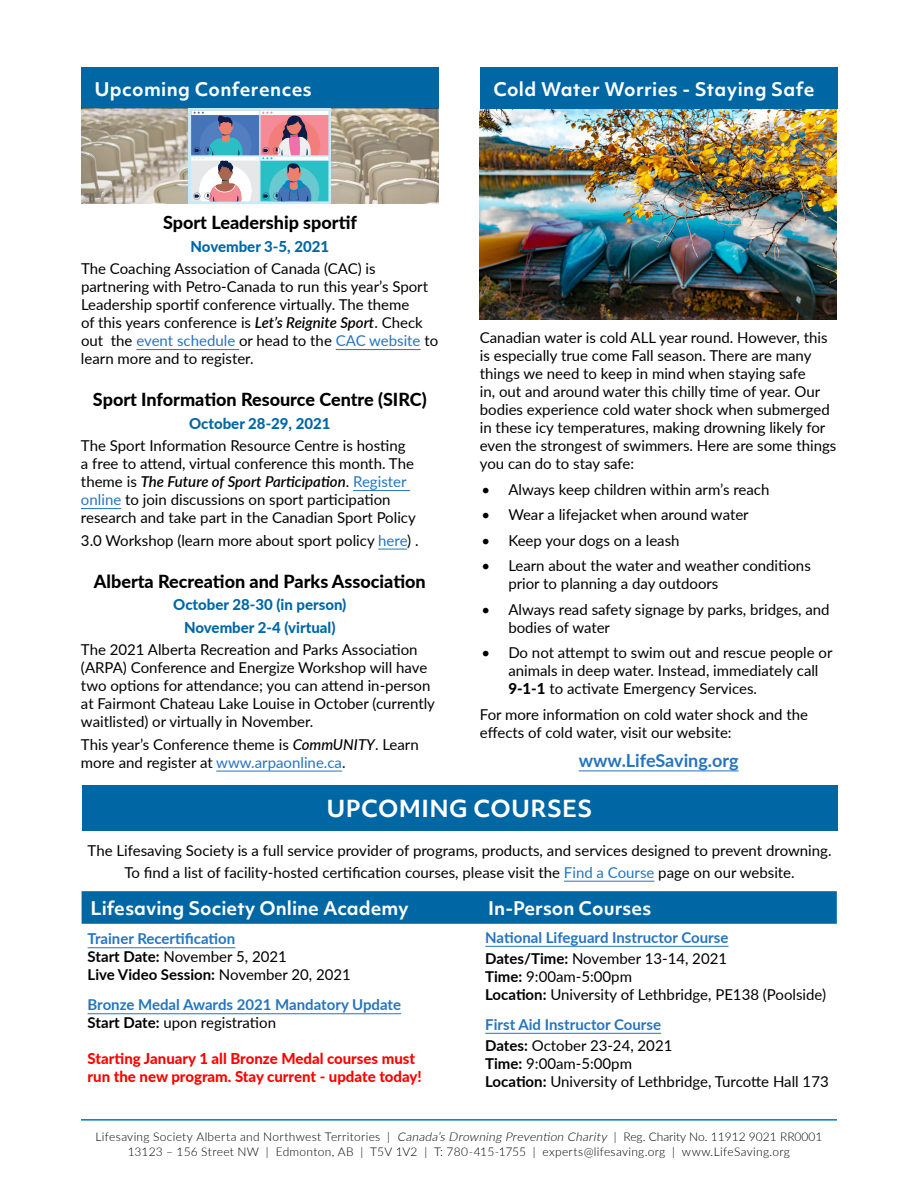
<style>
.page{position:relative;width:918px;height:1188px;background:#fff}
.page>*{position:absolute;margin:0;border:0;box-sizing:border-box;transform-origin:0 0}
.t1{font:700 22.5px "Objektiv Mk 1";letter-spacing:.015em;color:#fff}
.t2{font:800 18px "Lato";color:#000}
.t3{font:700 18px "Objektiv Mk 1";letter-spacing:.005em;color:#fff}
.t4{font:700 18px "Lato";color:#2574bf}
.t5{font:15px/18px "Lato";color:#000}
.t6{font:700 15px/21px "Lato";color:#2574bf}
.t7{font:800 15px/18px "Lato";color:#f00}
.t8{font:800 15px/22.5px "Lato";color:#0067a5;text-align:center}
.t9{font:300 12px/15px "Lato";letter-spacing:.02em;color:#000;text-align:center}
.s1{font-weight:600;font-style:italic}
.s2{color:#2574bf}
.s3{font-weight:500;font-style:italic}
.s4{font-weight:800}
.s5{font-weight:700;color:#2574bf}
.s6{font-weight:700}
.s7{color:#000}
.s8{font-weight:400;color:#000}
.s9{font-style:italic}
</style>
<div class="page">
<hr style="left:81px;top:1119px;width:756px;height:2px;background:#0079c1">
<div style="left:82px;top:785px;width:756px;height:46px;background:#0067a5"></div>
<hr style="left:564px;top:881px;width:90px;height:1px;background:#2574bf">
<div style="left:82px;top:891px;width:755px;height:33px;background:#0067a5"></div>
<hr style="left:88px;top:947px;width:147px;height:1px;background:#2574bf">
<hr style="left:88px;top:1013px;width:313px;height:1px;background:#2574bf">
<hr style="left:485px;top:946px;width:243px;height:1px;background:#2574bf">
<hr style="left:485px;top:1033px;width:176px;height:1px;background:#2574bf">
<div style="left:480px;top:68px;width:358px;height:41px;background:#0067a5"></div>
<hr style="left:579px;top:770px;width:160px;height:1px;background:#2574bf">
<hr style="left:136px;top:349px;width:103px;height:1px;background:#2574bf">
<hr style="left:336px;top:349px;width:85px;height:1px;background:#2574bf">
<hr style="left:353px;top:490px;width:57px;height:1px;background:#2574bf">
<hr style="left:81px;top:508px;width:40px;height:1px;background:#2574bf">
<svg style="left:378px;top:549px;width:29px;height:1px"></svg>
<hr style="left:216px;top:771px;width:126px;height:1px;background:#2574bf">
<div style="left:81px;top:68px;width:358px;height:41px;background:#0067a5"></div>
<img style="left:479px;top:110px;width:358px;height:210px">
<img style="left:81px;top:108px;width:358px;height:96px">
<div style="left:189px;top:108px;width:142px;height:96px;background:#c7eafb"></div>
<svg style="left:191px;top:110px;width:138px;height:92px;background:#9faabc"></svg>
<p class="t3" style="left:94px;top:76px;width:219px">Upcoming Conferences</p>
<p class="t3" style="left:493px;top:76px;width:323px">Cold Water Worries - Staying Safe</p>
<p class="t2" style="left:163px;top:209px;width:195px">Sport Leadership sportif</p>
<p class="t8" style="left:191px;top:234px;width:140px">November 3-5, 2021</p>
<p class="t5" style="left:81px;top:259px;width:359px">The Coaching Association of Canada (CAC) is partnering with Petro-Canada to run this year’s Sport Leadership sportif conference virtually. The theme<br>of this years conference is <span class="s1">Let’s Reignite Sport</span>. Check out the <span class="s2">event schedule</span> or head to the <span class="s2">CAC website</span> to learn more and to register.</p>
<p class="t2" style="left:93px;top:386px;width:335px">Sport Information Resource Centre (SIRC)</p>
<p class="t8" style="left:189px;top:411px;width:143px">October 28-29, 2021</p>
<p class="t5" style="left:81px;top:436px;width:336px">The Sport Information Resource Centre is hosting a free to attend, virtual conference this month. The theme is <span class="s1">The Future of Sport Participation</span>. <span class="s2">Register online</span> to join discussions on sport participation research and take part in the Canadian Sport Policy</p>
<p class="t5" style="left:81px;top:530px;width:339px">3.0 Workshop (learn more about sport policy <span class="s2">here</span>) .</p>
<p class="t2" style="left:94px;top:568px;width:333px">Alberta Recreation and Parks Association</p>
<p class="t8" style="left:173px;top:593px;width:175px">October 28-30 (in person)<br>November 2-4 (virtual)</p>
<p class="t5" style="left:81px;top:640px;width:356px">The 2021 Alberta Recreation and Parks Association (ARPA) Conference and Energize Workshop will have two options for attendance; you can attend in-person at Fairmont Chateau Lake Louise in October (currently waitlisted) or virtually in November.</p>
<p class="t5" style="left:81px;top:734px;width:339px">This year’s Conference theme is <span class="s3">CommUNITY</span>. Learn more and register at <span class="s2">www.arpaonline.ca</span>.</p>
<p class="t5" style="left:480px;top:328px;width:358px">Canadian water is cold ALL year round. However, this is especially true come Fall season. There are many things we need to keep in mind when staying safe<br>in, out and around water this chilly time of year. Our bodies experience cold water shock when submerged in these icy temperatures, making drowning likely for even the strongest of swimmers. Here are some things you can do to stay safe:</p>
<p class="t5" style="left:481px;top:480px;width:290px">• Always keep children within arm’s reach</p>
<p class="t5" style="left:481px;top:505px;width:269px">• Wear a lifejacket when around water</p>
<p class="t5" style="left:481px;top:531px;width:200px">• Keep your dogs on a leash</p>
<p class="t5" style="left:508px;top:556px;width:304px;text-indent:-27px">• Learn about the water and weather conditions prior to planning a day outdoors</p>
<p class="t5" style="left:508px;top:600px;width:323px;text-indent:-27px">• Always read safety signage by parks, bridges, and bodies of water</p>
<p class="t5" style="left:508px;top:643px;width:326px;text-indent:-27px">• Do not attempt to swim out and rescue people or animals in deep water. Instead, immediately call<br><span class="s4">9-1-1</span> to activate Emergency Services.</p>
<p class="t5" style="left:480px;top:705px;width:330px">For more information on cold water shock and the effects of cold water, visit our website:</p>
<p class="t4" style="left:579px;top:747px;width:161px">www.LifeSaving.org</p>
<h1 class="t1" style="left:327px;top:793px;width:267px">UPCOMING COURSES</h1>
<p class="t5" style="left:88px;top:839px;width:745px;line-height:21.6px;text-align:center">The Lifesaving Society is a full service provider of programs, products, and services designed to prevent drowning.<br>To find a list of facility-hosted certification courses, please visit the <span class="s2">Find a Course</span> page on our website.</p>
<p class="t3" style="left:91px;top:895px;width:320px">Lifesaving Society Online Academy</p>
<p class="t3" style="left:488px;top:895px;width:165px">In-Person Courses</p>
<p class="t5" style="left:88px;top:929px;width:265px"><span class="s5">Trainer Recertification<br></span><span class="s6">Start Date:</span> November 5, 2021<br><span class="s6">Live Video Session:</span> November 20, 2021</p>
<p class="t6" style="left:88px;top:995px;width:315px;line-height:18px">Bronze Medal Awards 2021 Mandatory Update<br><span class="s7">Start Date:</span> <span class="s8">upon registration</span></p>
<p class="t7" style="left:88px;top:1049px;width:336px">Starting January 1 all Bronze Medal courses must run the new program. Stay current - update today!</p>
<p class="t6" style="left:485px;top:926px;width:245px">National Lifeguard Instructor Course<br><span class="s7">Dates/Time:</span> <span class="s8">November 13-14, 2021</span></p>
<p class="t5" style="left:485px;top:967px;width:342px"><span class="s6">Time:</span> 9:00am-5:00pm<br><span class="s6">Location:</span> University of Lethbridge, PE138 (Poolside)</p>
<p class="t6" style="left:485px;top:1013px;width:189px">First Aid Instructor Course<br><span class="s7">Dates:</span> <span class="s8">October 23-24, 2021</span></p>
<p class="t5" style="left:485px;top:1054px;width:345px"><span class="s6">Time:</span> 9:00am-5:00pm<br><span class="s6">Location:</span> University of Lethbridge, Turcotte Hall 173</p>
<p class="t9" style="left:95px;top:1129px;width:729px">Lifesaving Society Alberta and Northwest Territories | <span class="s9">Canada’s Drowning Prevention Charity</span> | Reg. Charity No. 11912 9021 RR0001<br>13123 – 156 Street NW | Edmonton, AB | T5V 1V2 | T: 780-415-1755 | experts@lifesaving.org | www.LifeSaving.org</p>
</div>
